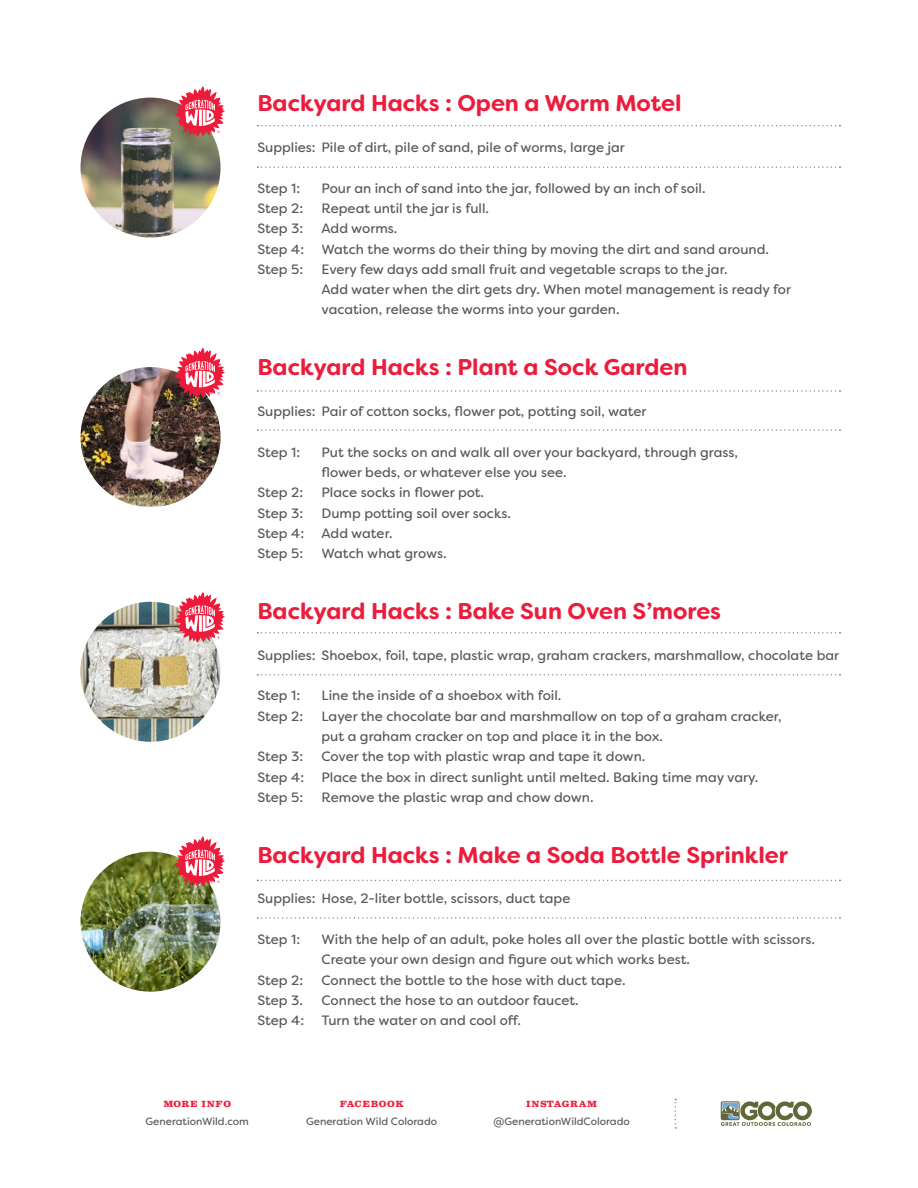
<style>
.page{position:relative;width:918px;height:1188px;background:#fff}
.page>*{position:absolute;margin:0;border:0;box-sizing:border-box;transform-origin:0 0}
.t1{font:700 22.8px "Filson Soft";color:#ec1d3c}
.t2{font:13.5px/20.2px "Filson Soft";color:#58595b}
.t3{font:10.5px "Filson Soft";color:#58595b}
.t4{font:700 9px "Clarendon Text Pro";letter-spacing:.08em;color:#ec1d3c}
</style>
<div class="page">
<svg style="left:257px;top:166px;width:583px;height:2px"></svg>
<svg style="left:257px;top:125px;width:583px;height:1px"></svg>
<svg style="left:257px;top:390px;width:583px;height:2px"></svg>
<svg style="left:257px;top:429px;width:583px;height:2px"></svg>
<svg style="left:257px;top:632px;width:583px;height:1px"></svg>
<svg style="left:257px;top:674px;width:583px;height:1px"></svg>
<svg style="left:257px;top:917px;width:583px;height:2px"></svg>
<svg style="left:675px;top:1099px;width:1px;height:30px"></svg>
<svg style="left:257px;top:880px;width:583px;height:1px"></svg>
<img style="left:81px;top:98px;width:140px;height:140px;border-radius:70px">
<img style="left:81px;top:367px;width:140px;height:140px;border-radius:70px">
<img style="left:81px;top:602px;width:140px;height:140px;border-radius:70px">
<img style="left:81px;top:852px;width:140px;height:140px;border-radius:70px">
<svg style="left:175px;top:86px;width:50px;height:51px"></svg>
<svg style="left:175px;top:348px;width:50px;height:50px"></svg>
<svg style="left:175px;top:592px;width:50px;height:50px"></svg>
<svg style="left:175px;top:836px;width:50px;height:51px"></svg>
<svg style="left:721px;top:1101px;width:91px;height:25px"></svg>
<h1 class="t1" style="left:257px;top:89px;width:426px">Backyard Hacks : Open a Worm Motel</h1>
<p class="t2" style="left:257px;top:137px;width:369px">Supplies: Pile of dirt, pile of sand, pile of worms, large jar</p>
<p class="t2" style="left:257px;top:178px;width:44px">Step 1:</p>
<p class="t2" style="left:321px;top:178px;width:386px">Pour an inch of sand into the jar, followed by an inch of soil.</p>
<p class="t2" style="left:257px;top:198px;width:47px">Step 2:</p>
<p class="t2" style="left:321px;top:198px;width:169px">Repeat until the jar is full.</p>
<p class="t2" style="left:257px;top:218px;width:47px">Step 3:</p>
<p class="t2" style="left:321px;top:218px;width:77px">Add worms.</p>
<p class="t2" style="left:257px;top:239px;width:48px">Step 4:</p>
<p class="t2" style="left:321px;top:239px;width:449px">Watch the worms do their thing by moving the dirt and sand around.</p>
<p class="t2" style="left:257px;top:259px;width:47px">Step 5:</p>
<p class="t2" style="left:321px;top:259px;width:471px">Every few days add small fruit and vegetable scraps to the jar.<br>Add water when the dirt gets dry. When motel management is ready for vacation, release the worms into your garden.</p>
<h1 class="t1" style="left:257px;top:353px;width:432px">Backyard Hacks : Plant a Sock Garden</h1>
<p class="t2" style="left:257px;top:401px;width:391px">Supplies: Pair of cotton socks, flower pot, potting soil, water</p>
<p class="t2" style="left:257px;top:442px;width:44px">Step 1:</p>
<p class="t2" style="left:321px;top:442px;width:418px">Put the socks on and walk all over your backyard, through grass, flower beds, or whatever else you see.</p>
<p class="t2" style="left:257px;top:482px;width:47px">Step 2:</p>
<p class="t2" style="left:321px;top:482px;width:164px">Place socks in flower pot.</p>
<p class="t2" style="left:257px;top:503px;width:47px">Step 3:</p>
<p class="t2" style="left:321px;top:503px;width:191px">Dump potting soil over socks.</p>
<p class="t2" style="left:257px;top:523px;width:48px">Step 4:</p>
<p class="t2" style="left:321px;top:523px;width:73px">Add water.</p>
<p class="t2" style="left:257px;top:543px;width:47px">Step 5:</p>
<p class="t2" style="left:321px;top:543px;width:127px">Watch what grows.</p>
<h1 class="t1" style="left:257px;top:596px;width:465px">Backyard Hacks : Bake Sun Oven S’mores</h1>
<p class="t2" style="left:257px;top:645px;width:583px">Supplies: Shoebox, foil, tape, plastic wrap, graham crackers, marshmallow, chocolate bar</p>
<p class="t2" style="left:257px;top:685px;width:44px">Step 1:</p>
<p class="t2" style="left:321px;top:685px;width:242px">Line the inside of a shoebox with foil.</p>
<p class="t2" style="left:257px;top:706px;width:47px">Step 2:</p>
<p class="t2" style="left:321px;top:706px;width:462px">Layer the chocolate bar and marshmallow on top of a graham cracker, put a graham cracker on top and place it in the box.</p>
<p class="t2" style="left:257px;top:746px;width:47px">Step 3:</p>
<p class="t2" style="left:321px;top:746px;width:326px">Cover the top with plastic wrap and tape it down.</p>
<p class="t2" style="left:257px;top:767px;width:48px">Step 4:</p>
<p class="t2" style="left:321px;top:767px;width:439px">Place the box in direct sunlight until melted. Baking time may vary.</p>
<p class="t2" style="left:257px;top:787px;width:47px">Step 5:</p>
<p class="t2" style="left:321px;top:787px;width:274px">Remove the plastic wrap and chow down.</p>
<h1 class="t1" style="left:257px;top:840px;width:532px">Backyard Hacks : Make a Soda Bottle Sprinkler</h1>
<p class="t2" style="left:257px;top:888px;width:315px">Supplies: Hose, 2-liter bottle, scissors, duct tape</p>
<p class="t2" style="left:257px;top:929px;width:44px">Step 1:</p>
<p class="t2" style="left:321px;top:929px;width:495px">With the help of an adult, poke holes all over the plastic bottle with scissors.<br>Create your own design and figure out which works best.</p>
<p class="t2" style="left:257px;top:970px;width:47px">Step 2:</p>
<p class="t2" style="left:321px;top:970px;width:306px">Connect the bottle to the hose with duct tape.</p>
<p class="t2" style="left:257px;top:990px;width:47px">Step 3.</p>
<p class="t2" style="left:321px;top:990px;width:259px">Connect the hose to an outdoor faucet.</p>
<p class="t2" style="left:257px;top:1010px;width:48px">Step 4:</p>
<p class="t2" style="left:321px;top:1010px;width:201px">Turn the water on and cool off.</p>
<p class="t4" style="left:163px;top:1099px;width:69px">MORE INFO</p>
<p class="t3" style="left:145px;top:1115px;width:105px">GenerationWild.com</p>
<p class="t4" style="left:340px;top:1099px;width:65px">FACEBOOK</p>
<p class="t3" style="left:306px;top:1115px;width:133px">Generation Wild Colorado</p>
<p class="t4" style="left:526px;top:1099px;width:72px">INSTAGRAM</p>
<p class="t3" style="left:494px;top:1115px;width:138px">@GenerationWildColorado</p>
</div>
